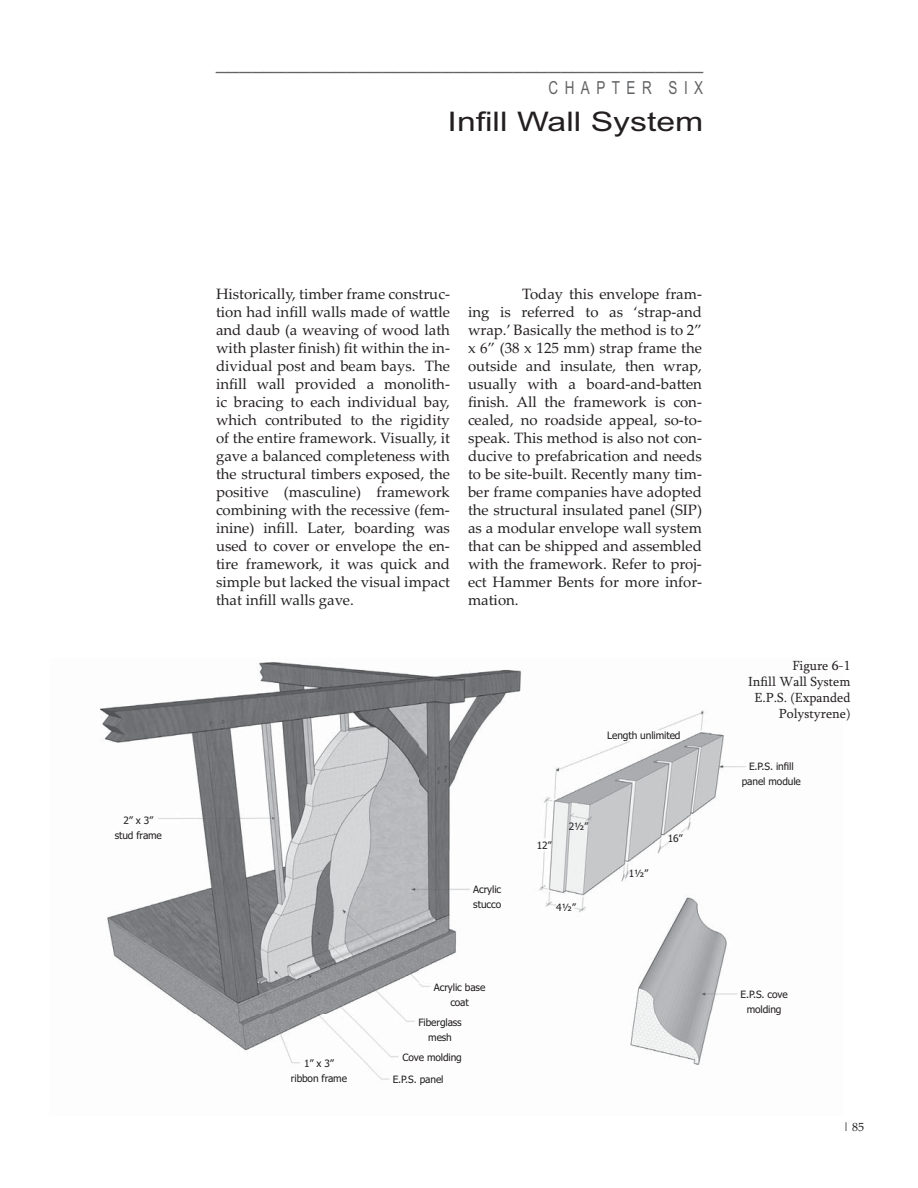
<style>
.page{position:relative;width:918px;height:1188px;background:#fff}
.page>*{position:absolute;margin:0;border:0;box-sizing:border-box;transform-origin:0 0}
.t1{font:27px "Arial";color:#231f20;scale:1.25 1}
.t2{font:21px "Arial";color:#636466}
.t3{font:18px "Arial";letter-spacing:.48em;color:#636466;scale:.75 1}
.t4{font:15px/18px "Palatino Linotype";color:#231f20;text-align:justify}
.t5{font:13.5px/16.2px "Sylfaen";color:#231f20;text-align:right}
.t6{font:12px "Palatino Linotype";color:#231f20}
.t7{font:10.2px/15px "Tahoma";letter-spacing:-.01em;color:#231f20;text-align:center}
</style>
<div class="page">
<img style="left:100px;top:662px;width:647px;height:418px">
<h2 class="t2" style="left:216px;top:50px;width:489px">_________________________________________</h2>
<p class="t3" style="left:548px;top:77px;width:208px">CHAPTER SIX</p>
<h1 class="t1" style="left:448px;top:106px;width:206px">Infill Wall System</h1>
<p class="t7" style="left:115px;top:814px;width:49px">2” x 3” stud frame</p>
<p class="t4" style="left:216px;top:287px;width:236px">Historically, timber frame construc&shy;tion had infill walls made of wa-le and daub (a weaving of wood lath with plaster finish) fit within the in&shy;dividual post and beam bays. The infill wall provided a monolith&shy;ic bracing to each individual bay, which contributed to the rigidity of the entire framework. Visually, it gave a balanced completeness with the structural timbers exposed, the positive (masculine) framework combining with the recessive (fem&shy;inine) infill. Later, boarding was used to cover or envelope the en&shy;tire framework, it was quick and simple but lacked the visual impact that infill walls gave.</p>
<p class="t4" style="left:468px;top:287px;width:236px;text-indent:54px">Today this envelope fram&shy;ing is referred to as ‘strap-and wrap.’ Basically the method is to 2” x 6” (38 x 125 mm) strap frame the outside and insulate, then wrap, usually with a board-and-ba-en finish. All the framework is con&shy;cealed, no roadside appeal, so-to&shy;speak. This method is also not con&shy;ducive to prefabrication and needs to be site-built. Recently many tim&shy;ber frame companies have adopted the structural insulated panel (SIP) as a modular envelope wall system that can be shipped and assembled with the framework. Refer to proj&shy;ect Hammer Bents for more infor&shy;mation.</p>
<p class="t7" style="left:291px;top:1057px;width:58px">1” x 3” ribbon frame</p>
<p class="t7" style="left:473px;top:883px;width:30px;text-align:left">Acrylic stucco</p>
<p class="t7" style="left:434px;top:980px;width:53px">Acrylic base coat</p>
<p class="t7" style="left:418px;top:1016px;width:45px">Fiberglass mesh</p>
<p class="t7" style="left:403px;top:1051px;width:61px">Cove molding</p>
<p class="t7" style="left:393px;top:1073px;width:52px">E.P.S. panel</p>
<p class="t7" style="left:607px;top:729px;width:75px">Length unlimited</p>
<p class="t7" style="left:537px;top:839px;width:16px">12”</p>
<p class="t7" style="left:569px;top:819px;width:21px">2½”</p>
<p class="t7" style="left:556px;top:901px;width:21px">4½”</p>
<p class="t7" style="left:629px;top:867px;width:21px">1½”</p>
<p class="t7" style="left:668px;top:832px;width:16px">16”</p>
<p class="t5" style="left:748px;top:658px;width:104px">Figure 6-1<br>Infill Wall System<br>E.P.S. (Expanded<br>Polystyrene)</p>
<p class="t7" style="left:742px;top:760px;width:61px">E.P.S. infill panel module</p>
<p class="t7" style="left:741px;top:988px;width:49px">E.P.S. cove molding</p>
<p class="t6" style="left:843px;top:1122px;width:22px">| 85</p>
</div>
